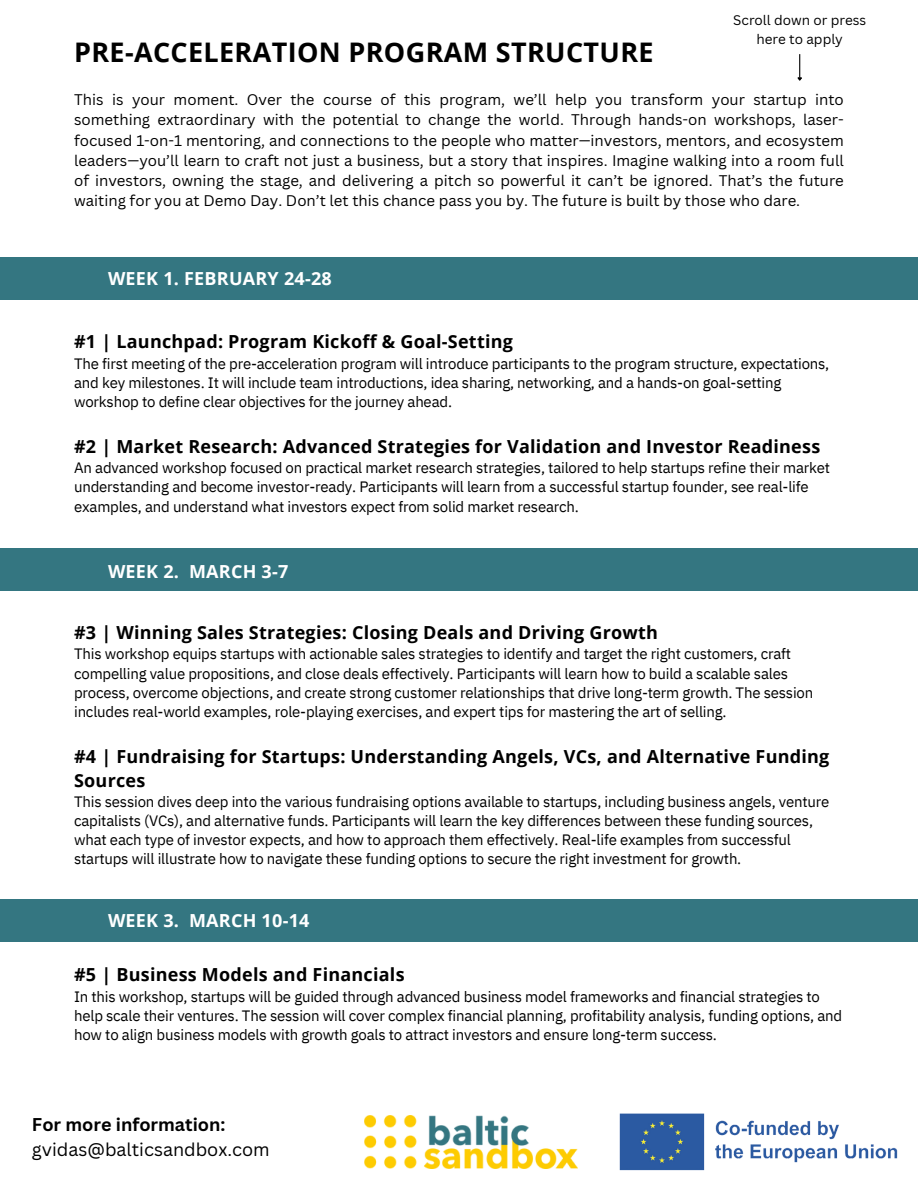
<style>
.page{position:relative;width:918px;height:1188px;background:#fff}
.page>*{position:absolute;margin:0;border:0;box-sizing:border-box;transform-origin:0 0}
.t1{font:700 27px "Open Sans";letter-spacing:.015em;color:#000}
.t2{font:700 18px/23.7px "Open Sans";letter-spacing:.015em;color:#000}
.t3{font:700 18px "Open Sans";letter-spacing:.015em;color:#fff}
.t4{font:18px/24.8px "Canva Sans";color:#000}
.t5{font:15px/19.2px "IBM Plex Sans";letter-spacing:-.015em;color:#000}
.t6{font:15px/20.2px "Canva Sans";color:#000;text-align:justify}
.t7{font:13.5px/18.8px "Canva Sans";color:#000;text-align:center}
.s1{font-weight:700}
</style>
<div class="page">
<div style="left:0;top:899px;width:918px;height:43px;background:#347681"></div>
<div style="left:0;top:257px;width:918px;height:43px;background:#347681"></div>
<div style="left:0;top:548px;width:918px;height:43px;background:#347681"></div>
<svg style="left:797px;top:54px;width:5px;height:27px"></svg>
<img style="left:364px;top:1116px;width:214px;height:52px">
<img style="left:619px;top:1113px;width:279px;height:58px">
<h1 class="t1" style="left:74px;top:33px;width:581px">PRE-ACCELERATION PROGRAM STRUCTURE</h1>
<p class="t7" style="left:733px;top:11px;width:134px">Scroll down or press here to apply</p>
<p class="t6" style="left:74px;top:89px;width:771px">This is your moment. Over the course of this program, we’ll help you transform your startup into something extraordinary with the potential to change the world. Through hands-on workshops, laser&shy;focused 1-on-1 mentoring, and connections to the people who matter—investors, mentors, and ecosystem leaders—you’ll learn to craft not just a business, but a story that inspires. Imagine walking into a room full of investors, owning the stage, and delivering a pitch so powerful it can’t be ignored. That’s the future waiting for you at Demo Day. Don’t let this chance pass you by. The future is built by those who dare.</p>
<h2 class="t3" style="left:108px;top:265px;width:225px">WEEK 1. FEBRUARY 24-28</h2>
<p class="t2" style="left:74px;top:330px;width:440px">#1 | Launchpad: Program Kickoff &amp; Goal-Setting</p>
<p class="t5" style="left:74px;top:353px;width:757px">The first meeting of the pre-acceleration program will introduce participants to the program structure, expectations, and key milestones. It will include team introductions, idea sharing, networking, and a hands-on goal-setting workshop to define clear objectives for the journey ahead.</p>
<p class="t2" style="left:74px;top:434px;width:748px">#2 | Market Research: Advanced Strategies for Validation and Investor Readiness</p>
<p class="t5" style="left:74px;top:458px;width:758px">An advanced workshop focused on practical market research strategies, tailored to help startups refine their market understanding and become investor-ready. Participants will learn from a successful startup founder, see real-life examples, and understand what investors expect from solid market research.</p>
<h2 class="t3" style="left:108px;top:559px;width:182px">WEEK 2. MARCH 3-7</h2>
<p class="t2" style="left:74px;top:620px;width:585px">#3 | Winning Sales Strategies: Closing Deals and Driving Growth</p>
<p class="t5" style="left:74px;top:644px;width:741px">This workshop equips startups with actionable sales strategies to identify and target the right customers, craft compelling value propositions, and close deals effectively. Participants will learn how to build a scalable sales process, overcome objections, and create strong customer relationships that drive long-term growth. The session includes real-world examples, role-playing exercises, and expert tips for mastering the art of selling.</p>
<p class="t2" style="left:74px;top:744px;width:757px">#4 | Fundraising for Startups: Understanding Angels, VCs, and Alternative Funding<br>Sources</p>
<p class="t5" style="left:74px;top:792px;width:757px">This session dives deep into the various fundraising options available to startups, including business angels, venture capitalists (VCs), and alternative funds. Participants will learn the key differences between these funding sources, what each type of investor expects, and how to approach them effectively. Real-life examples from successful startups will illustrate how to navigate these funding options to secure the right investment for growth.</p>
<p class="t3" style="left:108px;top:908px;width:203px">WEEK 3. MARCH 10-14</p>
<p class="t2" style="left:74px;top:963px;width:332px">#5 | Business Models and Financials</p>
<p class="t5" style="left:74px;top:986px;width:770px">In this workshop, startups will be guided through advanced business model frameworks and financial strategies to help scale their ventures. The session will cover complex financial planning, profitability analysis, funding options, and how to align business models with growth goals to attract investors and ensure long-term success.</p>
<h2 class="t4" style="left:32px;top:1112px;width:239px"><span class="s1">For more information: </span>gvidas@balticsandbox.com</h2>
</div>
